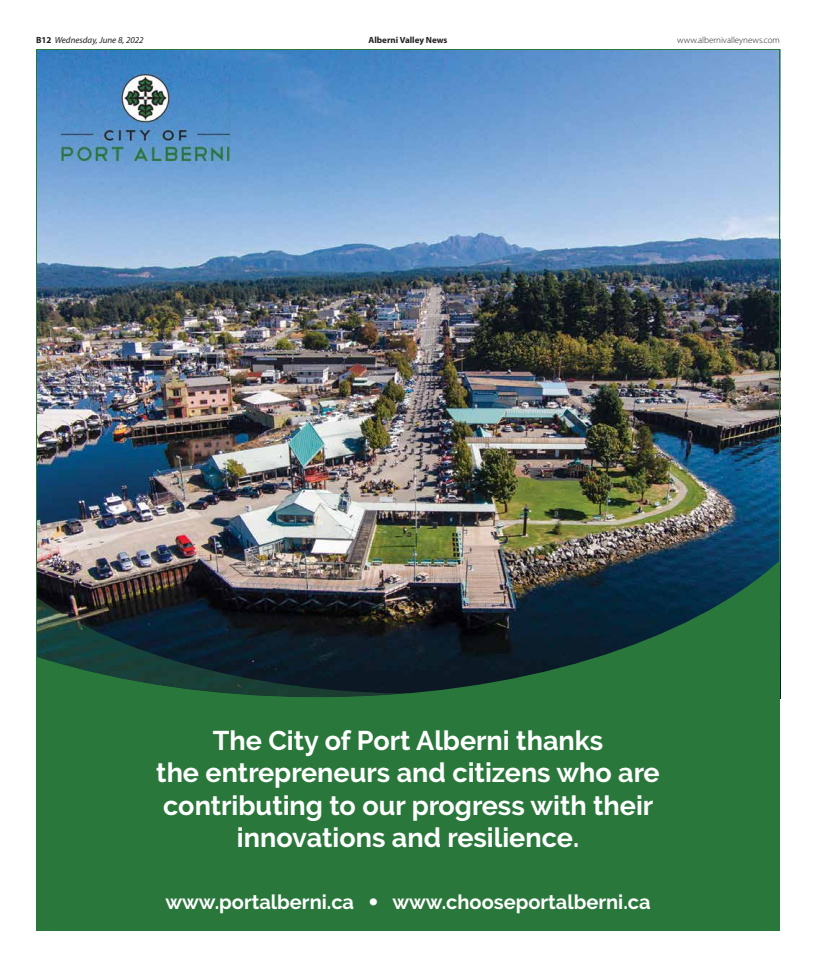
<style>
.page{position:relative;width:816px;height:967px;background:#fff}
.page>*{position:absolute;margin:0;border:0;box-sizing:border-box;transform-origin:0 0}
.t1{font:700 27px/32.4px "Raleway";color:#fff;text-align:center}
.t2{font:700 20px "Raleway";color:#fff}
.t3{font:300 9px "Myriad Pro";color:#231f20}
.t4{font:italic 9px "Myriad Pro";color:#231f20}
.t5{font:700 9px "Myriad Pro";color:#231f20}
.s1{font-weight:700;font-style:normal}
.s2{font-family:"Helvetica Neue LT Std";font-weight:900;font-stretch:condensed}
</style>
<div class="page">
<img style="left:38px;top:51px;width:740px;height:509px">
<img style="left:38px;top:560px;width:740px;height:71px">
<img style="left:38px;top:597px;width:367px;height:34px">
<svg style="left:38px;top:631px;width:740px;height:298px;background:#256b38"></svg>
<img style="left:61px;top:74px;width:169px;height:87px">
<p class="t4" style="left:36px;top:34px;width:109px"><span class="s1">B12</span> Wednesday, June 8, 2022</p>
<p class="t5" style="left:369px;top:34px;width:80px">Alberni Valley News</p>
<p class="t3" style="left:677px;top:34px;width:104px">www.albernivalleynews.com</p>
<p class="t1" style="left:156px;top:725px;width:505px">The City of Port Alberni thanks<br>the entrepreneurs and citizens who are contributing to our progress with their innovations and resilience.</p>
<p class="t2" style="left:165px;top:891px;width:487px">www.portalberni.ca <span class="s2">•</span> www.chooseportalberni.ca</p>
</div>
